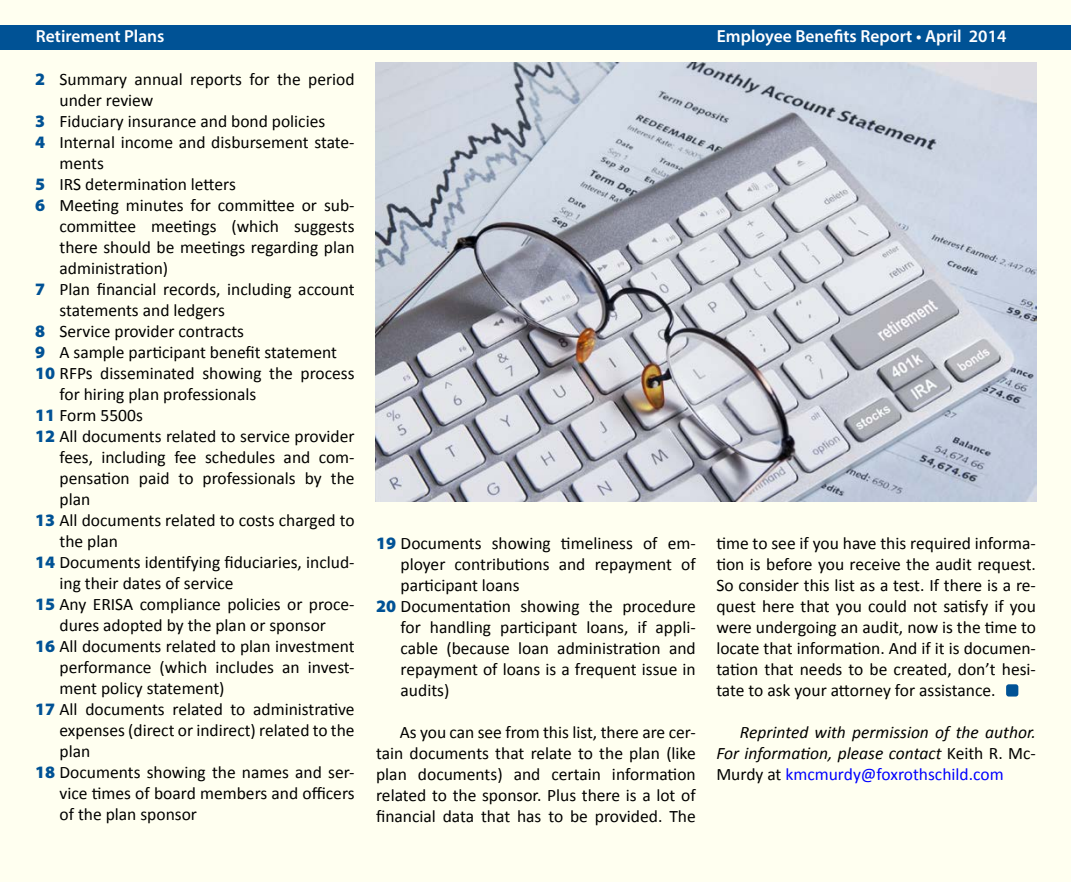
<style>
.page{position:relative;width:1071px;height:882px;background:#fff}
.page>*{position:absolute;margin:0;border:0;box-sizing:border-box;transform-origin:0 0}
.t1{font:17.5px/21px "Calibri";color:#000;text-align:justify}
.t2{font:italic 17.5px/21px "Calibri";color:#000;text-align:justify}
.t3{font:600 17.5px "Myriad Pro";color:#fff}
.s1{font-family:"Myriad Pro";font-weight:900;color:#005295}
.s2{font-style:normal}
.s3{font-style:normal;color:#00f}
</style>
<div class="page">
<div style="left:1px;top:1px;width:1070px;height:881px;background:#fffff0"></div>
<div style="left:0;top:25px;width:1071px;height:24px;background:#005295"></div>
<div style="left:1006px;top:684px;width:12px;height:13px;background:#005295;border-radius:3px"></div>
<img style="left:375px;top:62px;width:662px;height:439px">
<p class="t3" style="left:36px;top:25px;width:130px">Retirement Plans</p>
<p class="t3" style="left:717px;top:25px;width:291px">Employee Benefits Report • April 2014</p>
<p class="t1" style="left:35px;top:69px;width:321px"><span class="s1">2</span> Summary annual reports for the period</p>
<p class="t1" style="left:60px;top:90px;width:95px">under review</p>
<p class="t1" style="left:35px;top:111px;width:292px"><span class="s1">3</span> Fiduciary insurance and bond policies</p>
<p class="t1" style="left:35px;top:132px;width:321px"><span class="s1">4</span> Internal income and disbursement state-</p>
<p class="t1" style="left:60px;top:153px;width:46px">ments</p>
<p class="t1" style="left:35px;top:174px;width:202px"><span class="s1">5</span> IRS determination letters</p>
<p class="t1" style="left:35px;top:195px;width:321px"><span class="s1">6</span> Meeting minutes for committee or sub-</p>
<p class="t1" style="left:60px;top:216px;width:297px">committee meetings (which suggests</p>
<p class="t1" style="left:60px;top:237px;width:297px">there should be meetings regarding plan</p>
<p class="t1" style="left:60px;top:258px;width:110px">administration)</p>
<p class="t1" style="left:35px;top:279px;width:321px"><span class="s1">7</span> Plan financial records, including account</p>
<p class="t1" style="left:60px;top:300px;width:167px">statements and ledgers</p>
<p class="t1" style="left:35px;top:321px;width:211px"><span class="s1">8</span> Service provider contracts</p>
<p class="t1" style="left:35px;top:342px;width:304px"><span class="s1">9</span> A sample participant benefit statement</p>
<p class="t1" style="left:35px;top:363px;width:321px"><span class="s1">10</span> RFPs disseminated showing the process</p>
<p class="t1" style="left:60px;top:384px;width:198px">for hiring plan professionals</p>
<p class="t1" style="left:35px;top:405px;width:109px"><span class="s1">11</span> Form 5500s</p>
<p class="t1" style="left:35px;top:426px;width:321px"><span class="s1">12</span> All documents related to service provider</p>
<p class="t1" style="left:60px;top:447px;width:297px">fees, including fee schedules and com-</p>
<p class="t1" style="left:60px;top:468px;width:297px">pensation paid to professionals by the</p>
<p class="t1" style="left:60px;top:489px;width:32px">plan</p>
<p class="t1" style="left:35px;top:510px;width:321px"><span class="s1">13</span> All documents related to costs charged to</p>
<p class="t1" style="left:60px;top:531px;width:60px">the plan</p>
<p class="t1" style="left:35px;top:552px;width:321px"><span class="s1">14</span> Documents identifying fiduciaries, includ-</p>
<p class="t1" style="left:60px;top:573px;width:176px">ing their dates of service</p>
<p class="t1" style="left:35px;top:594px;width:321px"><span class="s1">15</span> Any ERISA compliance policies or proce-</p>
<p class="t1" style="left:60px;top:615px;width:268px">dures adopted by the plan or sponsor</p>
<p class="t1" style="left:35px;top:636px;width:321px"><span class="s1">16</span> All documents related to plan investment</p>
<p class="t1" style="left:60px;top:657px;width:297px">performance (which includes an invest-</p>
<p class="t1" style="left:60px;top:678px;width:167px">ment policy statement)</p>
<p class="t1" style="left:35px;top:699px;width:321px"><span class="s1">17</span> All documents related to administrative</p>
<p class="t1" style="left:60px;top:720px;width:297px">expenses (direct or indirect) related to the</p>
<p class="t1" style="left:60px;top:741px;width:32px">plan</p>
<p class="t1" style="left:35px;top:762px;width:321px"><span class="s1">18</span> Documents showing the names and ser-</p>
<p class="t1" style="left:60px;top:783px;width:297px">vice times of board members and officers</p>
<p class="t1" style="left:60px;top:804px;width:139px">of the plan sponsor</p>
<p class="t1" style="left:376px;top:532px;width:321px"><span class="s1">19</span> Documents showing timeliness of em-</p>
<p class="t1" style="left:401px;top:553px;width:297px">ployer contributions and repayment of</p>
<p class="t1" style="left:401px;top:574px;width:120px">participant loans</p>
<p class="t1" style="left:376px;top:595px;width:321px"><span class="s1">20</span> Documentation showing the procedure</p>
<p class="t1" style="left:401px;top:616px;width:297px">for handling participant loans, if appli-</p>
<p class="t1" style="left:401px;top:637px;width:297px">cable (because loan administration and</p>
<p class="t1" style="left:401px;top:658px;width:297px">repayment of loans is a frequent issue in</p>
<p class="t1" style="left:401px;top:679px;width:50px">audits)</p>
<p class="t1" style="left:376px;top:721px;width:321px;text-indent:24px">As you can see from this list, there are cer&shy;tain documents that relate to the plan (like plan documents) and certain information related to the sponsor. Plus there is a lot of financial data that has to be provided. The</p>
<p class="t1" style="left:716px;top:532px;width:321px">time to see if you have this required informa&shy;tion is before you receive the audit request.<br>So consider this list as a test. If there is a re&shy;quest here that you could not satisfy if you were undergoing an audit, now is the time to locate that information. And if it is documen&shy;tation that needs to be created, don’t hesi&shy;tate to ask your attorney for assistance.</p>
<p class="t2" style="left:716px;top:721px;width:321px;text-indent:24px">Reprinted with permission of the author.<br>For information, please contact <span class="s2">Keith R. Mc-Murdy at</span> <span class="s3">kmcmurdy@foxrothschild.com</span></p>
</div>
